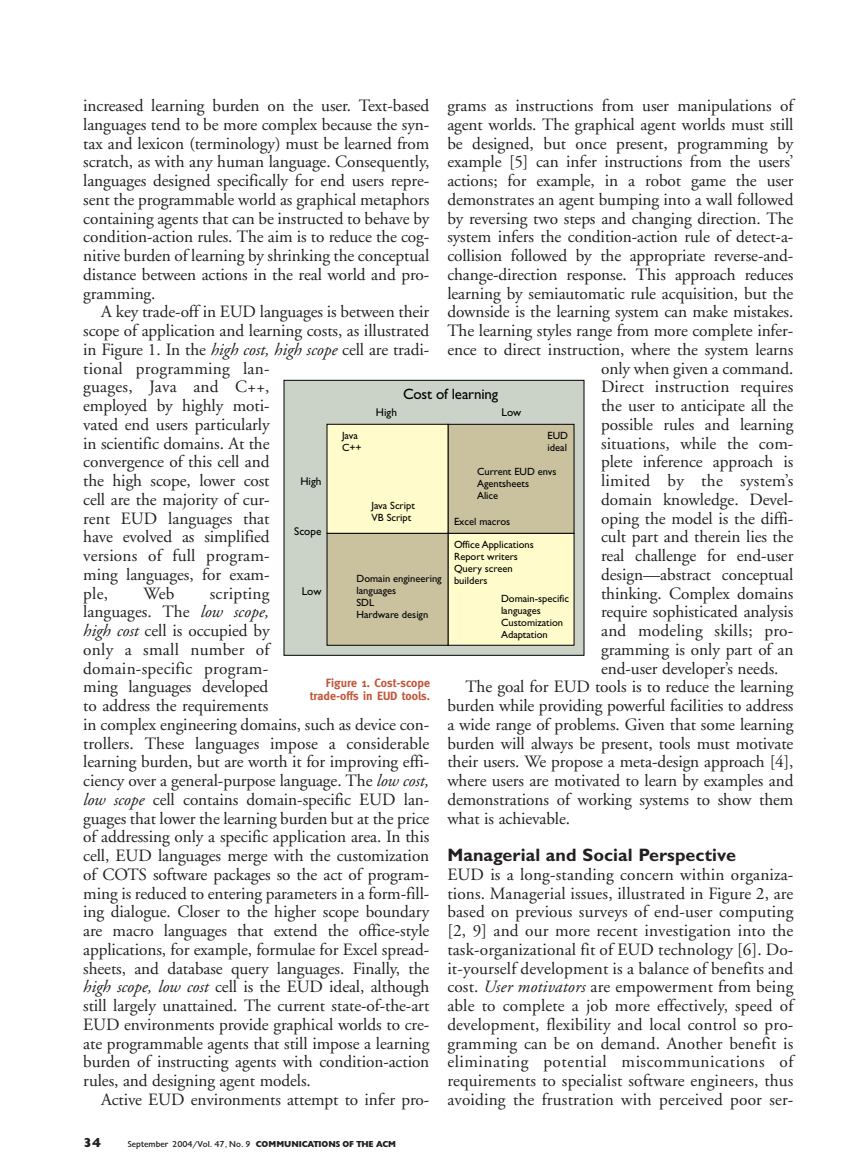
<style>
.page{position:relative;width:864px;height:1173px;background:#fff}
.page>*{position:absolute;margin:0;border:0;box-sizing:border-box;transform-origin:0 0}
.t1{font:700 18px "Gill Sans";letter-spacing:.005em;color:#231f20}
.t2{font:17.25px/18.8px "Adobe Garamond";letter-spacing:-.005em;color:#231f20;text-align:justify}
.t3{font:17.25px "Adobe Garamond";letter-spacing:.015em;color:#231f20}
.t4{font:15px "Gill Sans";letter-spacing:-.01em;color:#000}
.t5{font:900 13.5px "Gill";color:#231f20}
.t6{font:700 12px/13.5px "Meta";color:#c0563a;text-align:right}
.t7{font:11.25px "Gill Sans";color:#000}
.t8{font:10.5px/12px "Gill Sans";color:#000}
.t9{font:9px "Gill";color:#231f20}
.s1{font-style:italic}
.s2{font-weight:900}
</style>
<div class="page">
<div style="left:284px;top:380px;width:300px;height:276px;background:#cbd3c9;border:1px solid #000"></div>
<div style="left:448px;top:533px;width:126px;height:113px;background:#fffbca;border:1px solid #000"></div>
<div style="left:327px;top:533px;width:121px;height:113px;background:#cac19e;border:1px solid #000"></div>
<div style="left:448px;top:424px;width:126px;height:110px;background:#cac19e;border:1px solid #000"></div>
<div style="left:327px;top:424px;width:121px;height:110px;background:#fffbca;border:1px solid #000"></div>
<p class="t2" style="left:83px;top:98px;width:348px">increased learning burden on the user. Text-based languages tend to be more complex because the syn&shy;tax and lexicon (terminology) must be learned from scratch, as with any human language. Consequently, languages designed specifically for end users repre&shy;sent the programmable world as graphical metaphors containing agents that can be instructed to behave by condition-action rules. The aim is to reduce the cog&shy;nitive burden of learning by shrinking the conceptual distance between actions in the real world and pro&shy;gramming.</p>
<p class="t2" style="left:83px;top:304px;width:348px;text-align:left;text-indent:18px">A key trade-off in EUD languages is between their scope of application and learning costs, as illustrated in Figure 1. In the <span class="s1">high cost, high scope</span> cell are tradi&shy;tional programming lan-<br>guages, Java and C++,<br>employed by highly moti-<br>vated end users particularly<br>in scientific domains. At the<br>convergence of this cell and<br>the high scope, lower cost<br>cell are the majority of cur-<br>rent EUD languages that<br>have evolved as simplified<br>versions of full program-<br>ming languages, for exam-<br>ple,</p>
<p class="t2" style="left:447px;top:98px;width:348px">grams as instructions from user manipulations of</p>
<p class="t2" style="left:447px;top:117px;width:348px">agent worlds. The graphical agent worlds must still</p>
<p class="t2" style="left:447px;top:135px;width:348px">be designed, but once present, programming by</p>
<p class="t2" style="left:447px;top:154px;width:348px">example [5] can infer instructions from the users’</p>
<p class="t2" style="left:447px;top:173px;width:348px">actions; for example, in a robot game the user</p>
<p class="t2" style="left:447px;top:192px;width:348px">demonstrates an agent bumping into a wall followed</p>
<p class="t2" style="left:447px;top:210px;width:348px">by reversing two steps and changing direction. The</p>
<p class="t2" style="left:447px;top:229px;width:348px">system infers the condition-action rule of detect-a-</p>
<p class="t2" style="left:447px;top:248px;width:348px">collision followed by the appropriate reverse-and-</p>
<p class="t2" style="left:447px;top:267px;width:348px">change-direction response. This approach reduces</p>
<p class="t2" style="left:447px;top:285px;width:348px">learning by semiautomatic rule acquisition, but the</p>
<p class="t2" style="left:447px;top:304px;width:348px">downside is the learning system can make mistakes.</p>
<p class="t2" style="left:447px;top:323px;width:348px">The learning styles range from more complete infer-</p>
<p class="t2" style="left:447px;top:342px;width:348px">ence to direct instruction, where the system learns</p>
<p class="t2" style="left:601px;top:360px;width:194px">only when given a command.</p>
<p class="t2" style="left:601px;top:379px;width:194px">Direct instruction requires</p>
<p class="t2" style="left:601px;top:398px;width:194px">the user to anticipate all the</p>
<p class="t2" style="left:601px;top:417px;width:194px">possible rules and learning</p>
<p class="t2" style="left:601px;top:435px;width:194px">situations, while the com-</p>
<p class="t2" style="left:601px;top:454px;width:194px">plete inference approach is</p>
<p class="t3" style="left:601px;top:474px;width:194px">limited by the system’s</p>
<p class="t2" style="left:601px;top:492px;width:194px">domain knowledge. Devel-</p>
<p class="t2" style="left:601px;top:510px;width:194px">oping the model is the diffi-</p>
<p class="t2" style="left:601px;top:529px;width:194px">cult part and therein lies the</p>
<p class="t2" style="left:601px;top:548px;width:194px">real challenge for end-user</p>
<p class="t2" style="left:601px;top:567px;width:194px">design—abstract conceptual</p>
<p class="t2" style="left:601px;top:585px;width:194px">thinking. Complex domains</p>
<p class="t2" style="left:601px;top:604px;width:194px">require sophisticated analysis</p>
<p class="t3" style="left:601px;top:624px;width:194px">and modeling skills; pro-</p>
<p class="t2" style="left:601px;top:642px;width:194px">gramming is only part of an</p>
<p class="t2" style="left:601px;top:660px;width:179px">end-user developer’s needs.</p>
<p class="t2" style="left:465px;top:679px;width:330px">The goal for EUD tools is to reduce the learning</p>
<p class="t2" style="left:447px;top:698px;width:348px">burden while providing powerful facilities to address</p>
<p class="t2" style="left:447px;top:717px;width:348px">a wide range of problems. Given that some learning</p>
<p class="t2" style="left:447px;top:735px;width:348px">burden will always be present, tools must motivate</p>
<p class="t2" style="left:447px;top:754px;width:348px">their users. We propose a meta-design approach [4],</p>
<p class="t2" style="left:447px;top:773px;width:348px">where users are motivated to learn by examples and</p>
<p class="t2" style="left:447px;top:792px;width:348px">demonstrations of working systems to show them</p>
<p class="t2" style="left:447px;top:810px;width:124px">what is achievable.</p>
<p class="t1" style="left:447px;top:849px;width:290px">Managerial and Social Perspective</p>
<p class="t2" style="left:447px;top:866px;width:348px">EUD is a long-standing concern within organiza&shy;tions. Managerial issues, illustrated in Figure 2, are based on previous surveys of end-user computing [2, 9] and our more recent investigation into the task-organizational fit of EUD technology [6]. Do&shy;it-yourself development is a balance of benefits and cost. <span class="s1">User motivators</span> are empowerment from being able to complete a job more effectively, speed of development, flexibility and local control so pro&shy;gramming can be on demand. Another benefit is eliminating potential miscommunications of requirements to specialist software engineers, thus avoiding the frustration with perceived poor ser-</p>
<p class="t4" style="left:403px;top:389px;width:97px">Cost of learning</p>
<p class="t7" style="left:376px;top:409px;width:23px">High</p>
<p class="t7" style="left:502px;top:409px;width:21px">Low</p>
<p class="t8" style="left:342px;top:430px;width:21px">Java<br>C++</p>
<p class="t8" style="left:548px;top:430px;width:22px">EUD ideal</p>
<p class="t8" style="left:477px;top:467px;width:81px">Current EUD envs<br>Agentsheets<br>Alice</p>
<p class="t7" style="left:300px;top:477px;width:23px">High</p>
<p class="t8" style="left:372px;top:500px;width:45px">Java Script<br>VB Script</p>
<p class="t8" style="left:454px;top:511px;width:81px;line-height:23px">Excel macros<br>Office Applications</p>
<p class="t8" style="left:454px;top:552px;width:65px">Report writers<br>Query screen</p>
<p class="t8" style="left:357px;top:573px;width:133px">Domain engineering builders languages<br>SDL<br>Hardware design</p>
<p class="t7" style="left:294px;top:527px;width:29px">Scope</p>
<p class="t2" style="left:143px;top:585px;width:33px">Web</p>
<p class="t2" style="left:83px;top:585px;width:348px;text-align:left;text-indent:126px">scripting<br>languages. The <span class="s1">low scope,<br>high cost</span> cell is occupied by<br>only a small number of<br>domain-specific program-<br>ming languages developed<br>to address the requirements<br>in complex engineering domains, such as device con&shy;trollers. These languages impose a considerable learning burden, but are worth it for improving effi&shy;ciency over a general-purpose language. The <span class="s1">low cost, low scope</span> cell contains domain-specific EUD lan&shy;guages that lower the learning burden but at the price of addressing only a specific application area. In this cell, EUD languages merge with the customization of COTS software packages so the act of program&shy;ming is reduced to entering parameters in a form-fill&shy;ing dialogue. Closer to the higher scope boundary are macro languages that extend the office-style applications, for example, formulae for Excel spread&shy;sheets, and database query languages. Finally, the <span class="s1">high scope, low cost</span> cell is the EUD ideal, although still largely unattained. The current state-of-the-art EUD environments provide graphical worlds to cre&shy;ate programmable agents that still impose a learning burden of instructing agents with condition-action rules, and designing agent models.</p>
<p class="t2" style="left:101px;top:1092px;width:330px">Active EUD environments attempt to infer pro-</p>
<p class="t7" style="left:302px;top:588px;width:21px">Low</p>
<p class="t8" style="left:501px;top:594px;width:69px">Domain-specific languages<br>Customization<br>Adaptation</p>
<p class="t6" style="left:310px;top:677px;width:122px">Figure 1. Cost-scope trade-offs in EUD tools.</p>
<p class="t5" style="left:83px;top:1138px;width:19px">34</p>
<p class="t9" style="left:128px;top:1141px;width:270px">September 2004/Vol. 47, No. 9 <span class="s2">COMMUNICATIONS OF THE ACM</span></p>
</div>
